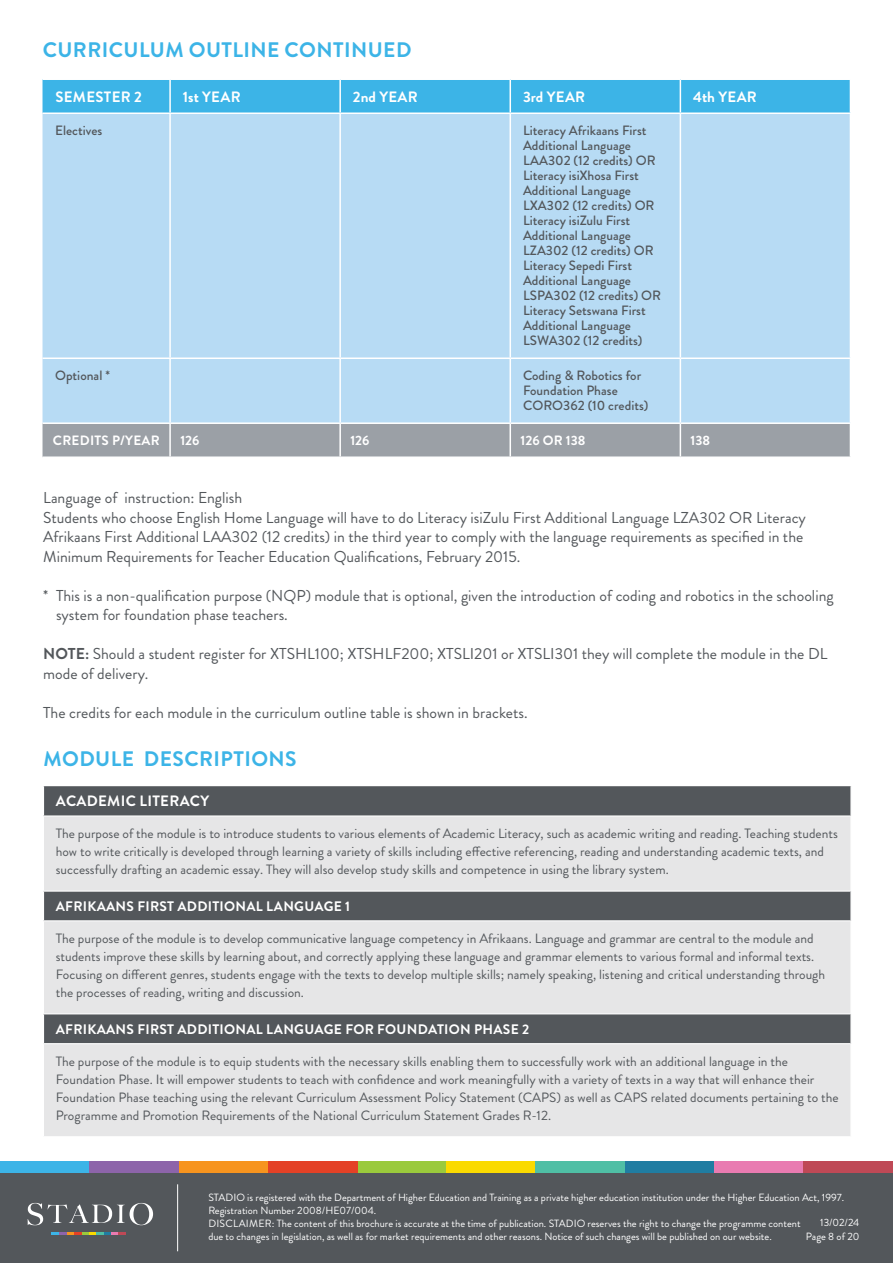
<style>
.page{position:relative;width:893px;height:1263px;background:#fff}
.page>*{position:absolute;margin:0;border:0;box-sizing:border-box;transform-origin:0 0}
.t1{font:700 21px "Brandon Grotesque";letter-spacing:.02em;color:#3cb4e7}
.t2{font:15.75px/19.5px "Brandon Grotesque";color:#53575b}
.t3{font:700 15px "Brandon Grotesque";letter-spacing:.02em;color:#fff}
.t4{font:700 13.8px "Brandon Grotesque";letter-spacing:.02em;color:#fff}
.t5{font:13.5px/18px "Brandon Grotesque";color:#53575b}
.t6{font:500 13.5px/15px "Brandon Grotesque";color:#53575b}
.t7{font:700 13.5px "Brandon Grotesque";letter-spacing:.01em;color:#fff}
.t8{font:10.5px/12.8px "Brandon Grotesque";color:#fff}
.s1{font-weight:700}
</style>
<div class="page">
<div style="left:0;top:1172px;width:893px;height:91px;background:#53575b"></div>
<hr style="left:177px;top:1184px;width:1px;height:67px;background:#fff">
<svg style="left:28px;top:1203px;width:125px;height:22px"></svg>
<svg style="left:52px;top:1232px;width:74px;height:3px"></svg>
<div style="left:357px;top:1161px;width:89px;height:11px;background:#9aca3c"></div>
<div style="left:179px;top:1161px;width:89px;height:11px;background:#f7941e"></div>
<div style="left:625px;top:1161px;width:89px;height:11px;background:#207da2"></div>
<div style="left:0;top:1161px;width:89px;height:11px;background:#3cb4e7"></div>
<div style="left:89px;top:1161px;width:90px;height:11px;background:#8d64aa"></div>
<div style="left:268px;top:1161px;width:89px;height:11px;background:#e44126"></div>
<div style="left:446px;top:1161px;width:90px;height:11px;background:#fada00"></div>
<div style="left:536px;top:1161px;width:89px;height:11px;background:#4fbfa5"></div>
<div style="left:714px;top:1161px;width:90px;height:11px;background:#e97bb1"></div>
<div style="left:804px;top:1161px;width:89px;height:11px;background:#bf4956"></div>
<div style="left:43px;top:80px;width:807px;height:32px;background:#3cb4e7"></div>
<div style="left:43px;top:114px;width:807px;height:308px;background:#b7dbf4"></div>
<div style="left:43px;top:424px;width:807px;height:32px;background:#9ba0a6"></div>
<hr style="left:43px;top:357px;width:127px;height:2px;background:#fff">
<hr style="left:170px;top:357px;width:170px;height:2px;background:#fff">
<hr style="left:169px;top:80px;width:2px;height:32px;background:#fff">
<hr style="left:169px;top:114px;width:2px;height:243px;background:#fff">
<hr style="left:169px;top:359px;width:2px;height:63px;background:#fff">
<hr style="left:169px;top:424px;width:2px;height:32px;background:#fff">
<hr style="left:339px;top:80px;width:2px;height:32px;background:#fff">
<hr style="left:339px;top:114px;width:2px;height:243px;background:#fff">
<hr style="left:340px;top:357px;width:170px;height:2px;background:#fff">
<hr style="left:339px;top:359px;width:2px;height:63px;background:#fff">
<hr style="left:339px;top:424px;width:2px;height:32px;background:#fff">
<hr style="left:509px;top:80px;width:2px;height:32px;background:#fff">
<hr style="left:509px;top:114px;width:2px;height:243px;background:#fff">
<hr style="left:510px;top:357px;width:170px;height:2px;background:#fff">
<hr style="left:509px;top:359px;width:2px;height:63px;background:#fff">
<hr style="left:509px;top:424px;width:2px;height:32px;background:#fff">
<hr style="left:680px;top:80px;width:1px;height:32px;background:#fff">
<hr style="left:680px;top:114px;width:1px;height:243px;background:#fff">
<hr style="left:680px;top:357px;width:171px;height:2px;background:#fff">
<hr style="left:680px;top:359px;width:1px;height:63px;background:#fff">
<hr style="left:680px;top:424px;width:1px;height:32px;background:#fff">
<div style="left:44px;top:786px;width:806px;height:29px;background:#53575b"></div>
<svg style="left:44px;top:816px;width:806px;height:320px;background:#cbcccd"></svg>
<hr style="left:43px;top:890px;width:807px;height:2px;background:#fff">
<hr style="left:43px;top:920px;width:807px;height:1px;background:#fff">
<hr style="left:43px;top:1013px;width:807px;height:1px;background:#fff">
<hr style="left:43px;top:1043px;width:807px;height:1px;background:#fff">
<h1 class="t1" style="left:43px;top:35px;width:370px">CURRICULUM OUTLINE CONTINUED</h1>
<p class="t3" style="left:55px;top:86px;width:88px">SEMESTER 2</p>
<p class="t3" style="left:183px;top:86px;width:59px">1st YEAR</p>
<p class="t3" style="left:353px;top:86px;width:66px">2nd YEAR</p>
<p class="t3" style="left:523px;top:86px;width:64px">3rd YEAR</p>
<p class="t3" style="left:693px;top:86px;width:65px">4th YEAR</p>
<p class="t6" style="left:55px;top:124px;width:49px">Electives</p>
<p class="t6" style="left:523px;top:124px;width:140px">Literacy Afrikaans First<br>Additional Language<br>LAA302 (12 credits) OR<br>Literacy isiXhosa First<br>Additional Language<br>LXA302 (12 credits) OR<br>Literacy isiZulu First<br>Additional Language<br>LZA302 (12 credits) OR<br>Literacy Sepedi First<br>Additional Language<br>LSPA302 (12 credits) OR<br>Literacy Setswana First<br>Additional Language<br>LSWA302 (12 credits)</p>
<p class="t6" style="left:55px;top:368px;width:56px">Optional *</p>
<p class="t6" style="left:523px;top:368px;width:127px">Coding &amp; Robotics for<br>Foundation Phase<br>CORO362 (10 credits)</p>
<p class="t7" style="left:53px;top:431px;width:108px">CREDITS P/YEAR</p>
<p class="t7" style="left:180px;top:431px;width:21px">126</p>
<p class="t7" style="left:350px;top:431px;width:21px">126</p>
<p class="t7" style="left:520px;top:431px;width:66px">126 OR 138</p>
<p class="t7" style="left:691px;top:431px;width:21px">138</p>
<p class="t2" style="left:43px;top:488px;width:764px">Language of instruction: English<br>Students who choose English Home Language will have to do Literacy isiZulu First Additional Language LZA302 OR Literacy Afrikaans First Additional LAA302 (12 credits) in the third year to comply with the language requirements as specified in the Minimum Requirements for Teacher Education Qualifications, February 2015.</p>
<p class="t2" style="left:56px;top:586px;width:779px;text-indent:-13px">* This is a non-qualification purpose (NQP) module that is optional, given the introduction of coding and robotics in the schooling system for foundation phase teachers.</p>
<p class="t2" style="left:43px;top:644px;width:786px"><span class="s1">NOTE:</span> Should a student register for XTSHL100; XTSHLF200; XTSLI201 or XTSLI301 they will complete the module in the DL mode of delivery.</p>
<p class="t2" style="left:43px;top:703px;width:486px">The credits for each module in the curriculum outline table is shown in brackets.</p>
<h1 class="t1" style="left:43px;top:744px;width:255px">MODULE DESCRIPTIONS</h1>
<p class="t3" style="left:56px;top:791px;width:155px">ACADEMIC LITERACY</p>
<p class="t5" style="left:56px;top:825px;width:784px">The purpose of the module is to introduce students to various elements of Academic Literacy, such as academic writing and reading. Teaching students how to write critically is developed through learning a variety of skills including effective referencing, reading and understanding academic texts, and successfully drafting an academic essay. They will also develop study skills and competence in using the library system.</p>
<p class="t4" style="left:56px;top:896px;width:296px">AFRIKAANS FIRST ADDITIONAL LANGUAGE 1</p>
<p class="t5" style="left:56px;top:930px;width:771px">The purpose of the module is to develop communicative language competency in Afrikaans. Language and grammar are central to the module and students improve these skills by learning about, and correctly applying these language and grammar elements to various formal and informal texts.<br>Focusing on different genres, students engage with the texts to develop multiple skills; namely speaking, listening and critical understanding through the processes of reading, writing and discussion.</p>
<p class="t4" style="left:56px;top:1019px;width:475px">AFRIKAANS FIRST ADDITIONAL LANGUAGE FOR FOUNDATION PHASE 2</p>
<p class="t5" style="left:56px;top:1052px;width:784px">The purpose of the module is to equip students with the necessary skills enabling them to successfully work with an additional language in the Foundation Phase. It will empower students to teach with confidence and work meaningfully with a variety of texts in a way that will enhance their Foundation Phase teaching using the relevant Curriculum Assessment Policy Statement (CAPS) as well as CAPS related documents pertaining to the Programme and Promotion Requirements of the National Curriculum Statement Grades R-12.</p>
<p class="t8" style="left:208px;top:1191px;width:637px">STADIO is registered with the Department of Higher Education and Training as a private higher education institution under the Higher Education Act, 1997.<br>Registration Number 2008/HE07/004.<br>DISCLAIMER: The content of this brochure is accurate at the time of publication. STADIO reserves the right to change the programme content<br>due to changes in legislation, as well as for market requirements and other reasons. Notice of such changes will be published on our website.</p>
<p class="t8" style="left:806px;top:1216px;width:55px;line-height:13.5px;text-align:right">13/02/24<br>Page 8 of 20</p>
</div>
